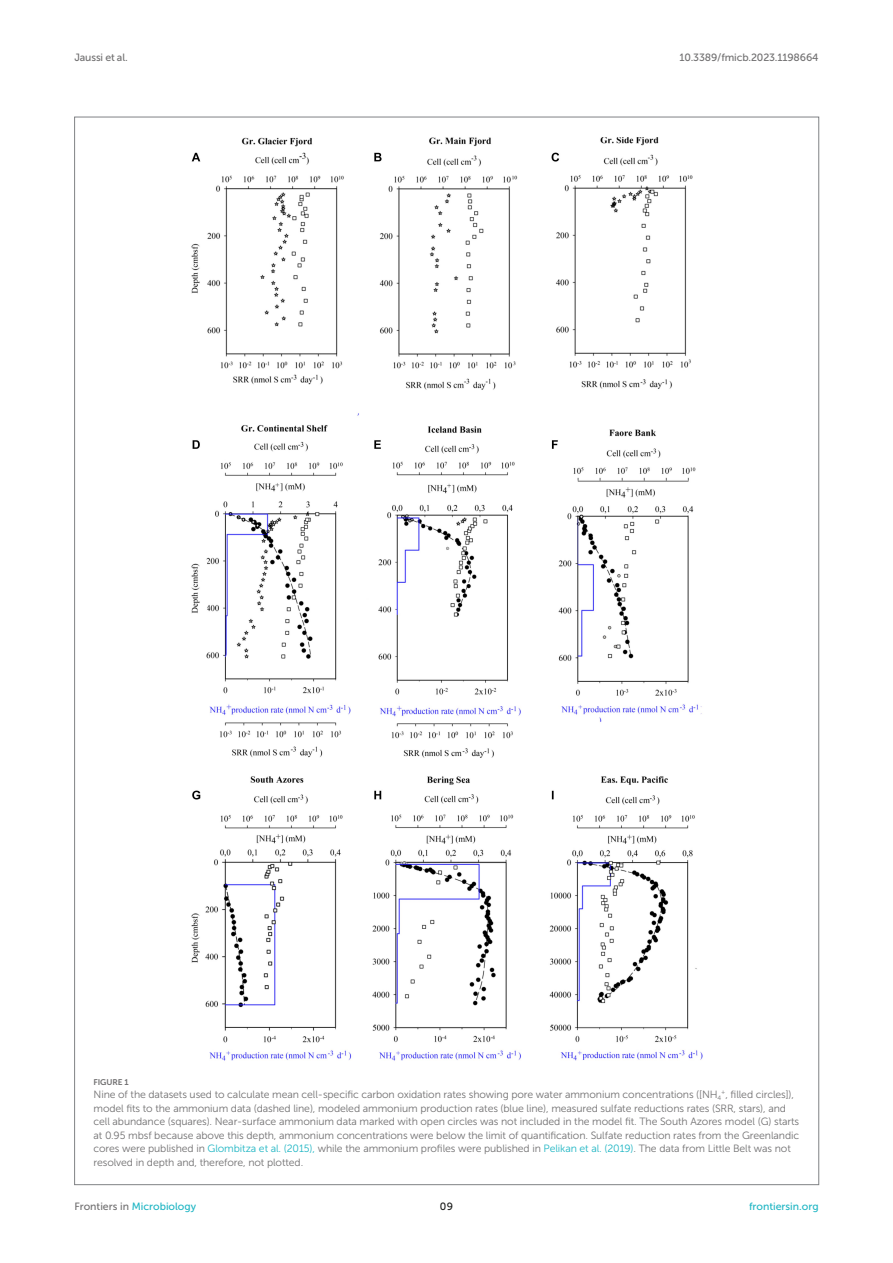
<style>
.page{position:relative;width:893px;height:1263px;background:#fff}
.page>*{position:absolute;margin:0;border:0;box-sizing:border-box;transform-origin:0 0}
.FIG_LEG{font:10.5px/13.5px "Museo Sans 300";letter-spacing:-.01em;color:#706f70}
.t1{font:10.5px "Museo Sans 500";color:#1db5c3}
.t2{font:10.5px "Museo Sans 500";letter-spacing:-.015em;color:#706f70}
.t3{font:10.5px "Museo Sans 500";color:#1b1c1b}
.FIG_HD{font:8.25px "Museo Sans 700";letter-spacing:-.01em;color:#706f70}
.s1{color:#1db5c3}
.s2{color:#706f70}
</style>
<div class="page">
<img style="left:191px;top:137px;width:512px;height:924px">
<p class="t2" style="left:74px;top:51px;width:55px">Jaussi et al.</p>
<p class="t2" style="left:679px;top:51px;width:141px">10.3389/fmicb.2023.1198664</p>
<p class="FIG_HD" style="left:94px;top:1077px;width:37px">FIGURE 1</p>
<p class="FIG_LEG" style="left:94px;top:1088px;width:707px">Nine of the datasets used to calculate mean cell-specific carbon oxidation rates showing pore water ammonium concentrations ([NH<sub>4</sub><sup>+</sup>, filled circles]), model fits to the ammonium data (dashed line), modeled ammonium production rates (blue line), measured sulfate reductions rates (SRR, stars), and cell abundance (squares). Near-surface ammonium data marked with open circles was not included in the model fit. The South Azores model (G) starts at 0.95 mbsf because above this depth, ammonium concentrations were below the limit of quantification. Sulfate reduction rates from the Greenlandic cores were published in <span class="s1">Glombitza et al. (2015),</span> while the ammonium profiles were published in <span class="s1">Pelikan et al. (2019)</span>. The data from Little Belt was not resolved in depth and, therefore, not plotted.</p>
<p class="t1" style="left:74px;top:1200px;width:123px"><span class="s2">Frontiers in</span> Microbiology</p>
<p class="t3" style="left:440px;top:1200px;width:15px">09</p>
<p class="t1" style="left:749px;top:1200px;width:71px">frontiersin.org</p>
</div>
